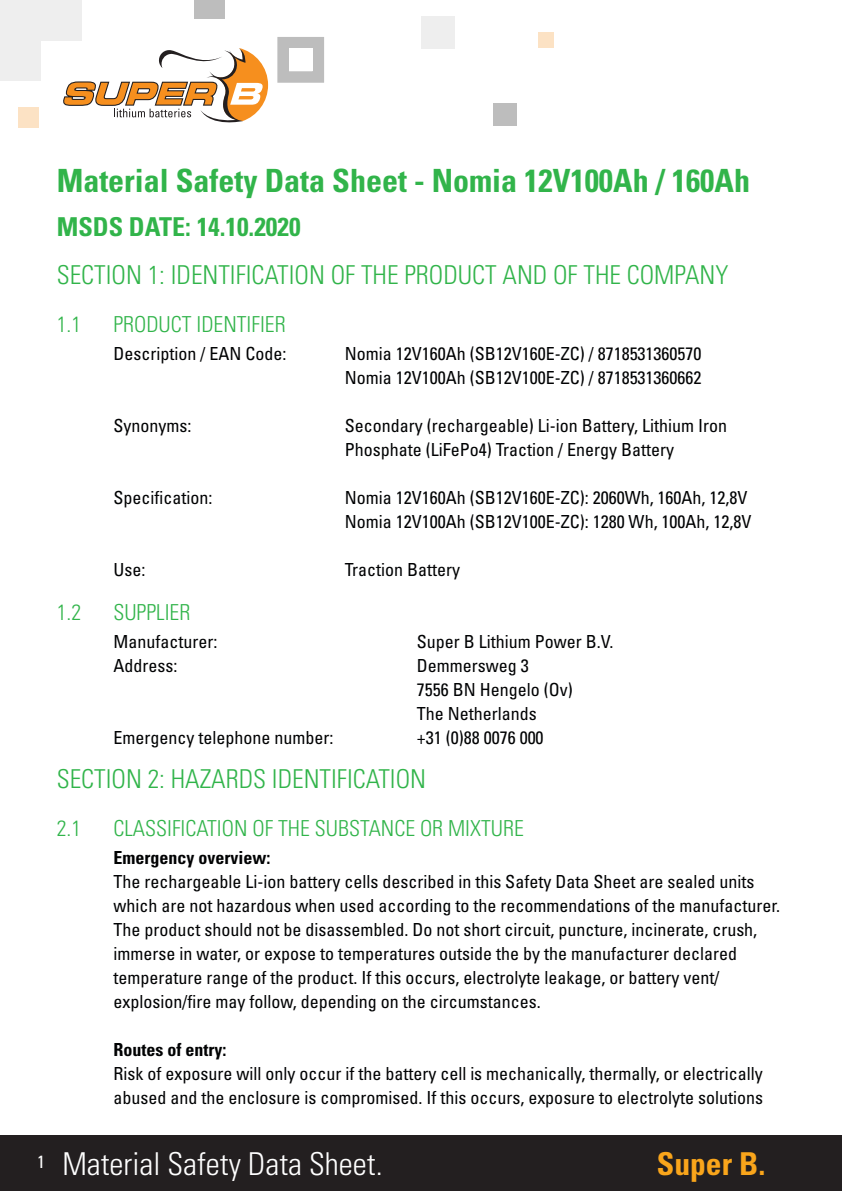
<style>
.page{position:relative;width:842px;height:1191px;background:#fff}
.page>*{position:absolute;margin:0;border:0;box-sizing:border-box;transform-origin:0 0}
.Heading_1_zonder_num{font:700 condensed 32px "Univers LT Std";color:#31b44a}
.t1{font:300 condensed 31.6px "Univers LT Std";color:#fff}
.t2{font:700 condensed 31.6px "Univers LT Std";color:#f9a51b}
.Heading_2_zonder_num{font:300 condensed 26px "Univers LT Std";color:#31b44a}
.Heading_2_zonder_num-2{font:700 condensed 26px "Univers LT Std";color:#31b44a}
.Heading_2_zonder_num-3{font:300 condensed 22px "Univers LT Std";color:#31b44a}
.t3{font:condensed 18px/24px "Univers LT Std";color:#010203}
.t4{font:700 condensed 18px "Univers LT Std";color:#010203}
</style>
<div class="page">
<div style="left:0;top:1135px;width:842px;height:56px;background:#231f20"></div>
<div style="left:493px;top:103px;width:23px;height:23px;background:#bdbdbd"></div>
<div style="left:538px;top:32px;width:16px;height:16px;background:#fce2c4"></div>
<div style="left:421px;top:17px;width:34px;height:32px;background:#eee"></div>
<svg style="left:277px;top:37px;width:47px;height:46px;background:#bfbfbf"></svg>
<div style="left:289px;top:48px;width:23px;height:23px;background:#fff"></div>
<div style="left:19px;top:107px;width:20px;height:20px;background:#fce2c4"></div>
<div style="left:0;top:40px;width:41px;height:40px;background:#eee"></div>
<div style="left:0;top:0;width:41px;height:40px;background:#eee"></div>
<div style="left:41px;top:0;width:41px;height:40px;background:#eee"></div>
<div style="left:194px;top:0;width:31px;height:18px;background:#bdbdbd"></div>
<svg style="left:63px;top:48px;width:205px;height:74px"></svg>
<p class="Heading_1_zonder_num" style="left:57px;top:161px;width:695px">Material Safety Data Sheet - Nomia 12V100Ah / 160Ah</p>
<p class="Heading_2_zonder_num-2" style="left:57px;top:211px;width:245px">MSDS DATE: 14.10.2020</p>
<p class="Heading_2_zonder_num" style="left:57px;top:259px;width:673px">SECTION 1: IDENTIFICATION OF THE PRODUCT AND OF THE COMPANY</p>
<p class="Heading_2_zonder_num-3" style="left:57px;top:311px;width:26px">1.1</p>
<p class="Heading_2_zonder_num-3" style="left:113px;top:311px;width:174px">PRODUCT IDENTIFIER</p>
<p class="t3" style="left:113px;top:341px;width:174px">Description / EAN Code:</p>
<p class="t3" style="left:345px;top:341px;width:358px">Nomia 12V160Ah (SB12V160E-ZC) / 8718531360570</p>
<p class="t3" style="left:345px;top:365px;width:358px">Nomia 12V100Ah (SB12V100E-ZC) / 8718531360662</p>
<p class="t3" style="left:113px;top:413px;width:79px">Synonyms:</p>
<p class="t3" style="left:345px;top:413px;width:384px">Secondary (rechargeable) Li-ion Battery, Lithium Iron<br>Phosphate (LiFePo4) Traction / Energy Battery</p>
<p class="t3" style="left:113px;top:485px;width:100px">Specification:</p>
<p class="t3" style="left:345px;top:485px;width:404px">Nomia 12V160Ah (SB12V160E-ZC): 2060Wh, 160Ah, 12,8V</p>
<p class="t3" style="left:345px;top:509px;width:408px">Nomia 12V100Ah (SB12V100E-ZC): 1280 Wh, 100Ah, 12,8V</p>
<p class="t3" style="left:113px;top:557px;width:33px">Use:</p>
<p class="t3" style="left:345px;top:557px;width:117px">Traction Battery</p>
<p class="Heading_2_zonder_num-3" style="left:57px;top:599px;width:26px">1.2</p>
<p class="Heading_2_zonder_num-3" style="left:113px;top:599px;width:78px">SUPPLIER</p>
<p class="t3" style="left:113px;top:629px;width:105px">Manufacturer:</p>
<p class="t3" style="left:417px;top:629px;width:198px">Super B Lithium Power B.V.</p>
<p class="t3" style="left:113px;top:653px;width:65px">Address:</p>
<p class="t3" style="left:417px;top:653px;width:113px">Demmersweg 3</p>
<p class="t3" style="left:417px;top:677px;width:157px">7556 BN Hengelo (Ov)</p>
<p class="t3" style="left:417px;top:701px;width:121px">The Netherlands</p>
<p class="t3" style="left:113px;top:725px;width:221px">Emergency telephone number:</p>
<p class="t3" style="left:417px;top:725px;width:128px">+31 (0)88 0076 000</p>
<p class="Heading_2_zonder_num" style="left:57px;top:763px;width:371px">SECTION 2: HAZARDS IDENTIFICATION</p>
<p class="Heading_2_zonder_num-3" style="left:57px;top:815px;width:26px">2.1</p>
<p class="Heading_2_zonder_num-3" style="left:113px;top:815px;width:412px">CLASSIFICATION OF THE SUBSTANCE OR MIXTURE</p>
<p class="t4" style="left:113px;top:847px;width:158px">Emergency overview:</p>
<p class="t3" style="left:113px;top:869px;width:668px">The rechargeable Li-ion battery cells described in this Safety Data Sheet are sealed units which are not hazardous when used according to the recommendations of the manufacturer.</p>
<p class="t3" style="left:113px;top:917px;width:645px">The product should not be disassembled. Do not short circuit, puncture, incinerate, crush, immerse in water, or expose to temperatures outside the by the manufacturer declared temperature range of the product. If this occurs, electrolyte leakage, or battery vent/ explosion/fire may follow, depending on the circumstances.</p>
<p class="t4" style="left:113px;top:1039px;width:114px">Routes of entry:</p>
<p class="t3" style="left:113px;top:1061px;width:651px">Risk of exposure will only occur if the battery cell is mechanically, thermally, or electrically abused and the enclosure is compromised. If this occurs, exposure to electrolyte solutions</p>
<h2 class="t1" style="left:37px;top:1144px;width:347px"><sup>1</sup> Material Safety Data Sheet.</h2>
<h2 class="t2" style="left:657px;top:1144px;width:110px">Super B.</h2>
</div>
